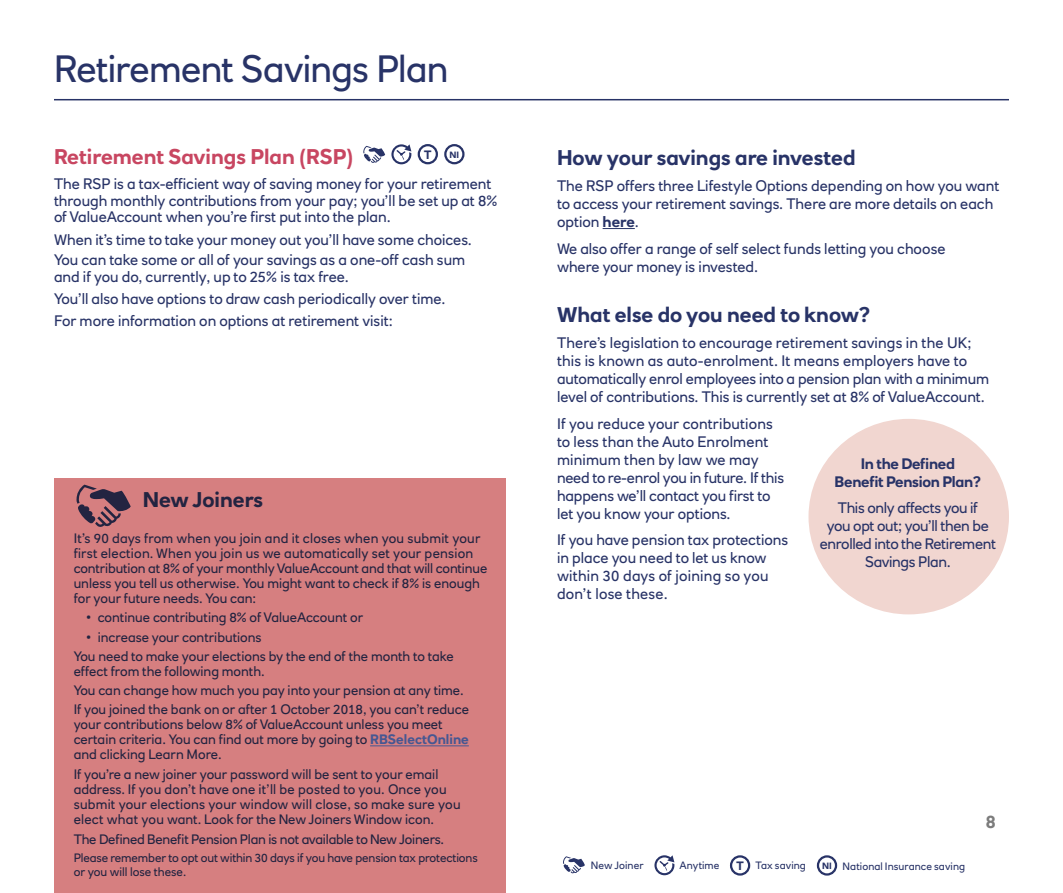
<style>
.page{position:relative;width:1063px;height:893px;background:#fff}
.page>*{position:absolute;margin:0;border:0;box-sizing:border-box;transform-origin:0 0}
.t1{font:37.5px "RN House Sans";letter-spacing:-.02em;color:#283367}
.t2{font:700 21px "RN House Sans";color:#283367}
.t3{font:700 21px "RN House Sans";color:#c84661}
.t4{font:700 21px "RN House Sans";color:#232441}
.t5{font:700 18px "RN House Sans";color:#7c7c7c}
.t6{font:15px/18px "RN House Sans";color:#283367}
.t7{font:15px/18px "RN House Sans";letter-spacing:-.02em;color:#283367;text-align:center}
.t8{font:700 15px/18px "RN House Sans";letter-spacing:-.02em;color:#283367;text-align:center}
.t9{font:13.5px/15px "RN House Sans";color:#232441}
.t10{font:12px/13.5px "RN House Sans";letter-spacing:-.01em;color:#232441}
.t11{font:700 12px "RN House Sans";color:#283367}
.t12{font:10.5px "RN House Sans";letter-spacing:.005em;color:#283367}
.t13{font:700 9px "RN House Sans";color:#283367}
.s1{font-weight:700}
.s2{font-weight:700;color:#465792}
.s3{font-weight:700;font-size:12px}
.s4{font-weight:700;font-size:9px}
</style>
<div class="page">
<hr style="left:54px;top:99px;width:955px;height:1px;background:#283367">
<svg style="left:363px;top:146px;width:22px;height:17px"></svg>
<svg style="left:391px;top:144px;width:20px;height:20px"></svg>
<div style="left:418px;top:144px;width:20px;height:20px;border:2px solid #283367;border-radius:50%"></div>
<div style="left:444px;top:144px;width:21px;height:20px;border:2px solid #283367;border-radius:50%"></div>
<hr style="left:603px;top:228px;width:32px;height:1px;background:#283367">
<div style="left:809px;top:419px;width:200px;height:195px;background:#f1d6d0;border-radius:50%"></div>
<div style="left:54px;top:478px;width:452px;height:415px;background:#d67f80"></div>
<hr style="left:370px;top:745px;width:99px;height:1px;background:#465792">
<svg style="left:76px;top:485px;width:55px;height:42px"></svg>
<svg style="left:563px;top:856px;width:22px;height:18px"></svg>
<svg style="left:654px;top:855px;width:20px;height:20px"></svg>
<div style="left:730px;top:855px;width:20px;height:21px;border:2px solid #283367;border-radius:50%"></div>
<div style="left:817px;top:855px;width:20px;height:21px;border:2px solid #283367;border-radius:50%"></div>
<h1 class="t1" style="left:54px;top:46px;width:396px">Retirement Savings Plan</h1>
<h2 class="t3" style="left:54px;top:144px;width:301px">Retirement Savings Plan (RSP)</h2>
<p class="t11" style="left:424px;top:147px;width:9px">T</p>
<p class="t13" style="left:450px;top:149px;width:11px">NI</p>
<p class="t6" style="left:54px;top:176px;width:445px;line-height:16.5px">The RSP is a tax-efficient way of saving money for your retirement through monthly contributions from your pay; you’ll be set up at 8% of ValueAccount when you’re first put into the plan.</p>
<p class="t6" style="left:54px;top:229px;width:419px;line-height:20.7px">When it’s time to take your money out you’ll have some choices.<br>You can take some or all of your savings as a one-off cash sum</p>
<p class="t6" style="left:54px;top:265px;width:393px;line-height:22.2px">and if you do, currently, up to 25% is tax free.<br>You’ll also have options to draw cash periodically over time.<br>For more information on options at retirement visit:</p>
<h2 class="t2" style="left:557px;top:144px;width:300px">How your savings are invested</h2>
<p class="t6" style="left:557px;top:177px;width:444px">The RSP offers three Lifestyle Options depending on how you want to access your retirement savings. There are more details on each option <span class="s1">here</span>.</p>
<p class="t6" style="left:557px;top:239px;width:390px">We also offer a range of self select funds letting you choose where your money is invested.</p>
<h2 class="t2" style="left:557px;top:301px;width:315px">What else do you need to know?</h2>
<p class="t6" style="left:557px;top:334px;width:434px">There’s legislation to encourage retirement savings in the UK; this is known as auto-enrolment. It means employers have to automatically enrol employees into a pension plan with a minimum level of contributions. This is currently set at 8% of ValueAccount.</p>
<p class="t6" style="left:557px;top:414px;width:229px">If you reduce your contributions to less than the Auto Enrolment minimum then by law we may need to re-enrol you in future. If this happens we’ll contact you first to let you know your options.</p>
<p class="t6" style="left:557px;top:531px;width:233px">If you have pension tax protections in place you need to let us know within 30 days of joining so you don’t lose these.</p>
<p class="t8" style="left:835px;top:454px;width:148px">In the Defined<br>Benefit Pension Plan?</p>
<p class="t7" style="left:820px;top:498px;width:178px">This only affects you if<br>you opt out; you’ll then be enrolled into the Retirement<br>Savings Plan.</p>
<h2 class="t4" style="left:143px;top:487px;width:122px">New Joiners</h2>
<p class="t9" style="left:74px;top:531px;width:415px">It’s 90 days from when you join and it closes when you submit your first election. When you join us we automatically set your pension contribution at 8% of your monthly ValueAccount and that will continue unless you tell us otherwise. You might want to check if 8% is enough for your future needs. You can:</p>
<p class="t9" style="left:86px;top:610px;width:278px">• continue contributing 8% of ValueAccount or</p>
<p class="t9" style="left:74px;top:627px;width:381px;line-height:19.2px;text-indent:13px">• increase your contributions<br>You need to make your elections by the end of the month to take</p>
<p class="t9" style="left:74px;top:661px;width:397px;line-height:19.2px">effect from the following month.<br>You can change how much you pay into your pension at any time.<br>If you joined the bank on or after 1 October 2018, you can’t reduce</p>
<p class="t9" style="left:74px;top:717px;width:397px">your contributions below 8% of ValueAccount unless you meet certain criteria. You can find out more by going to <span class="s2">RBSelectOnline </span>and clicking Learn More.</p>
<p class="t9" style="left:74px;top:766px;width:388px">If you’re a new joiner your password will be sent to your email address. If you don’t have one it’ll be posted to you. Once you submit your elections your window will close, so make sure you elect what you want. Look for the New Joiners Window icon.</p>
<p class="t9" style="left:74px;top:832px;width:372px">The Defined Benefit Pension Plan is not available to New Joiners.</p>
<p class="t10" style="left:74px;top:851px;width:406px">Please remember to opt out within 30 days if you have pension tax protections or you will lose these.</p>
<p class="t12" style="left:591px;top:858px;width:54px">New Joiner</p>
<p class="t12" style="left:679px;top:859px;width:42px">Anytime</p>
<p class="t12" style="left:736px;top:859px;width:71px"><span class="s3">T</span> Tax saving</p>
<p class="t12" style="left:822px;top:859px;width:145px"><span class="s4">NI</span> National Insurance saving</p>
<p class="t5" style="left:986px;top:810px;width:11px">8</p>
</div>
